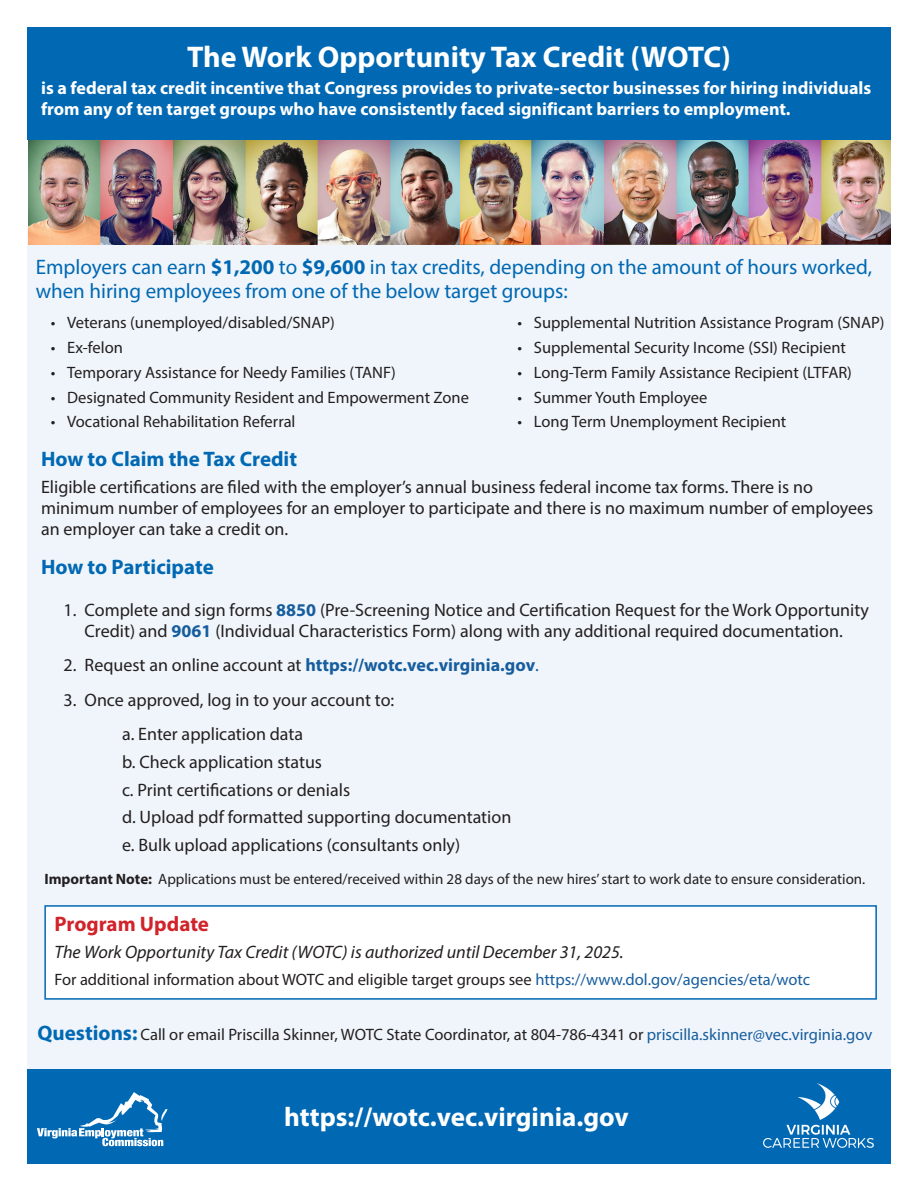
<style>
.page{position:relative;width:918px;height:1188px;background:#fff}
.page>*{position:absolute;margin:0;border:0;box-sizing:border-box;transform-origin:0 0}
.t1{font:700 30px "Myriad Pro";color:#fff}
.bullets{font:700 27px "Myriad Pro";color:#fff}
.t2{font:21px/24px "Myriad Pro";color:#0168b3}
.t3{font:700 21px "Myriad Pro";color:#0168b3}
.t4{font:700 21px "Myriad Pro";color:#d1232a}
.bullets-2{font:18px/21px "Myriad Pro";color:#231f20}
.t5{font:700 18px/21px "Myriad Pro";color:#fff}
.t6{font:italic 18px "Myriad Pro";color:#231f20}
.t7{font:700 18px "Myriad Pro";color:#175d9e}
.t8{font:16.5px "Myriad Pro";color:#231f20}
.t9{font:15px "Myriad Pro";color:#231f20}
.s1{font-weight:700}
.s2{font-weight:700;color:#175d9e}
.s3{font-weight:400;color:#231f20}
.s4{font-weight:400}
.s5{color:#175d9e}
.s6{font-weight:700;font-size:21px;color:#0168b3}
</style>
<div class="page">
<div style="left:27px;top:230px;width:864px;height:931px;background:#eff5fa"></div>
<div style="left:27px;top:27px;width:864px;height:113px;background:#0168b3"></div>
<div style="left:27px;top:1069px;width:864px;height:95px;background:#0168b3"></div>
<svg style="left:37px;top:1092px;width:131px;height:54px"></svg>
<img style="left:764px;top:1083px;width:109px;height:64px">
<img style="left:28px;top:140px;width:863px;height:105px">
<div style="left:44px;top:905px;width:833px;height:95px;background:#fff;border:2px solid #0168b3"></div>
<p class="t1" style="left:187px;top:37px;width:545px">The Work Opportunity Tax Credit (WOTC)</p>
<p class="t5" style="left:41px;top:77px;width:832px">is a federal tax credit incentive that Congress provides to private-sector businesses for hiring individuals from any of ten target groups who have consistently faced significant barriers to employment.</p>
<p class="t2" style="left:36px;top:254px;width:838px">Employers can earn <span class="s1">$1,200</span> to <span class="s1">$9,600</span> in tax credits, depending on the amount of hours worked, when hiring employees from one of the below target groups:</p>
<p class="t8" style="left:51px;top:313px;width:286px">• Veterans (unemployed/disabled/SNAP)</p>
<p class="t8" style="left:51px;top:337px;width:74px">• Ex-felon</p>
<p class="t8" style="left:51px;top:362px;width:346px">• Temporary Assistance for Needy Families (TANF)</p>
<p class="t8" style="left:51px;top:387px;width:420px">• Designated Community Resident and Empowerment Zone</p>
<p class="t8" style="left:51px;top:412px;width:246px">• Vocational Rehabilitation Referral</p>
<p class="t8" style="left:517px;top:313px;width:369px">• Supplemental Nutrition Assistance Program (SNAP)</p>
<p class="t8" style="left:517px;top:337px;width:330px">• Supplemental Security Income (SSI) Recipient</p>
<p class="t8" style="left:517px;top:362px;width:336px">• Long-Term Family Assistance Recipient (LTFAR)</p>
<p class="t8" style="left:517px;top:387px;width:191px">• Summer Youth Employee</p>
<p class="t8" style="left:517px;top:412px;width:270px">• Long Term Unemployment Recipient</p>
<p class="t3" style="left:41px;top:446px;width:257px">How to Claim the Tax Credit</p>
<p class="bullets-2" style="left:41px;top:477px;width:834px">Eligible certifications are filed with the employer’s annual business federal income tax forms. There is no minimum number of employees for an employer to participate and there is no maximum number of employees an employer can take a credit on.</p>
<p class="t3" style="left:41px;top:553px;width:174px">How to Participate</p>
<p class="bullets-2" style="left:64px;top:599px;width:807px;text-align:center">1. Complete and sign forms <span class="s2">8850</span> (Pre-Screening Notice and Certification Request for the Work Opportunity<br>Credit) and <span class="s2">9061</span> (Individual Characteristics Form) along with any additional required documentation.</p>
<p class="t7" style="left:64px;top:653px;width:477px"><span class="s3">2. Request an online account at</span> https://wotc.vec.virginia.gov<span class="s4">.</span></p>
<p class="bullets-2" style="left:64px;top:689px;width:332px">3. Once approved, log in to your account to:</p>
<p class="bullets-2" style="left:122px;top:723px;width:183px">a. Enter application data</p>
<p class="bullets-2" style="left:122px;top:751px;width:201px">b. Check application status</p>
<p class="bullets-2" style="left:122px;top:779px;width:230px">c. Print certifications or denials</p>
<p class="bullets-2" style="left:122px;top:807px;width:391px">d. Upload pdf formatted supporting documentation</p>
<p class="bullets-2" style="left:122px;top:834px;width:340px">e. Bulk upload applications (consultants only)</p>
<p class="t9" style="left:44px;top:870px;width:822px"><span class="s1">Important Note:</span> Applications must be entered/received within 28 days of the new hires’ start to work date to ensure consideration.</p>
<p class="t4" style="left:55px;top:910px;width:156px">Program Update</p>
<p class="t6" style="left:55px;top:941px;width:571px">The Work Opportunity Tax Credit (WOTC) is authorized until December 31, 2025.</p>
<p class="t8" style="left:55px;top:969px;width:757px">For additional information about WOTC and eligible target groups see <span class="s5">https://www.dol.gov/agencies/eta/wotc</span></p>
<p class="t8" style="left:38px;top:1024px;width:836px"><span class="s6">Questions:</span> Call or email Priscilla Skinner, WOTC State Coordinator, at 804-786-4341 or <span class="s5">priscilla.skinner@vec.virginia.gov</span></p>
<p class="bullets" style="left:284px;top:1100px;width:346px">https://wotc.vec.virginia.gov</p>
</div>
